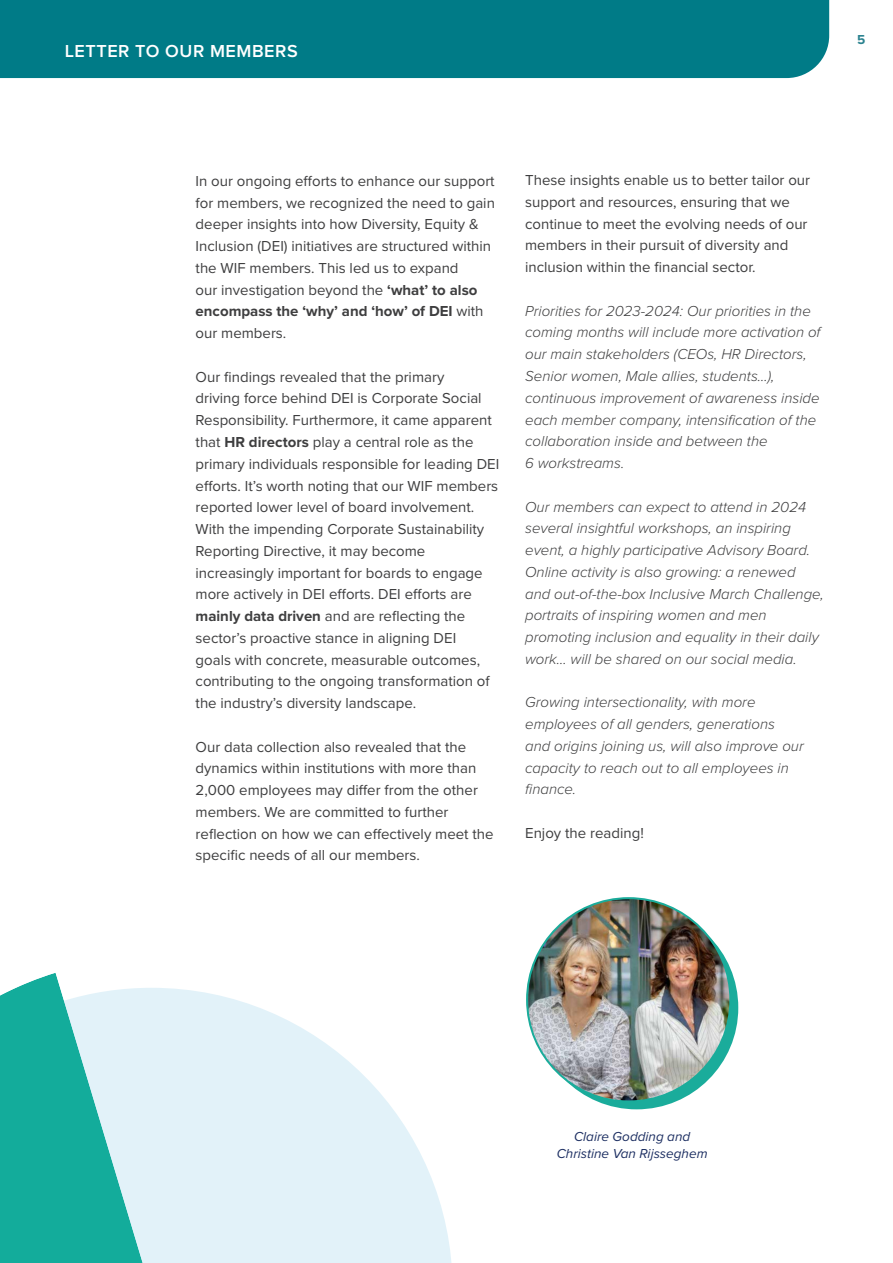
<style>
.page{position:relative;width:893px;height:1263px;background:#fff}
.page>*{position:absolute;margin:0;border:0;box-sizing:border-box;transform-origin:0 0}
.t1{font:600 18px "Proxima Nova";letter-spacing:.03em;color:#fff}
.t2{font:15px/21.8px "Proxima Nova";color:#3e3e3f}
.t3{font:italic 300 15px/21.8px "Proxima Nova";color:#3e3e3f}
.t4{font:italic 13.5px/16.5px "Proxima Nova";color:#1d2f62;text-align:center}
.t5{font:700 13.5px "Proxima Nova";color:#2c8390}
.s1{font-weight:700}
</style>
<div class="page">
<svg style="left:143px;top:988px;width:309px;height:275px;fill:#e2f2f9"></svg>
<svg style="left:0;top:973px;width:143px;height:290px;background:#57c3b9"></svg>
<div style="left:0;top:0;width:829px;height:78px;background:#007b87"></div>
<div style="left:535px;top:906px;width:203px;height:203px;background:#1aac9b;border-radius:50%"></div>
<img style="left:527px;top:898px;width:203px;height:203px;border-radius:102px">
<p class="t1" style="left:65px;top:41px;width:235px">LETTER TO OUR MEMBERS</p>
<p class="t5" style="left:857px;top:32px;width:10px">5</p>
<p class="t2" style="left:196px;top:170px;width:301px">In our ongoing efforts to enhance our support for members, we recognized the need to gain deeper insights into how Diversity, Equity &amp; Inclusion (DEI) initiatives are structured within the WIF members. This led us to expand<br>our investigation beyond the <span class="s1">‘what’ to also encompass the ‘why’ and ‘how’ of DEI</span> with our members.</p>
<p class="t2" style="left:196px;top:366px;width:305px">Our findings revealed that the primary<br>driving force behind DEI is Corporate Social Responsibility. Furthermore, it came apparent that <span class="s1">HR directors</span> play a central role as the primary individuals responsible for leading DEI efforts. It’s worth noting that our WIF members reported lower level of board involvement.<br>With the impending Corporate Sustainability Reporting Directive, it may become increasingly important for boards to engage more actively in DEI efforts. DEI efforts are <span class="s1">mainly data driven</span> and are reflecting the sector’s proactive stance in aligning DEI<br>goals with concrete, measurable outcomes, contributing to the ongoing transformation of the industry’s diversity landscape.</p>
<p class="t2" style="left:196px;top:736px;width:300px">Our data collection also revealed that the dynamics within institutions with more than 2,000 employees may differ from the other members. We are committed to further reflection on how we can effectively meet the specific needs of all our members.</p>
<p class="t2" style="left:525px;top:170px;width:287px">These insights enable us to better tailor our support and resources, ensuring that we continue to meet the evolving needs of our members in their pursuit of diversity and inclusion within the financial sector.</p>
<p class="t3" style="left:525px;top:299px;width:297px">Priorities for 2023-2024: Our priorities in the coming months will include more activation of our main stakeholders (CEOs, HR Directors, Senior women, Male allies, students…), continuous improvement of awareness inside each member company, intensification of the collaboration inside and between the<br>6 workstreams.</p>
<p class="t3" style="left:525px;top:495px;width:300px">Our members can expect to attend in 2024 several insightful workshops, an inspiring event, a highly participative Advisory Board.<br>Online activity is also growing: a renewed and out-of-the-box Inclusive March Challenge, portraits of inspiring women and men promoting inclusion and equality in their daily work… will be shared on our social media.</p>
<p class="t3" style="left:525px;top:690px;width:280px">Growing intersectionality, with more employees of all genders, generations and origins joining us, will also improve our capacity to reach out to all employees in finance.</p>
<p class="t2" style="left:525px;top:822px;width:120px">Enjoy the reading!</p>
<p class="t4" style="left:557px;top:1128px;width:152px">Claire Godding and<br>Christine Van Rijsseghem</p>
</div>
